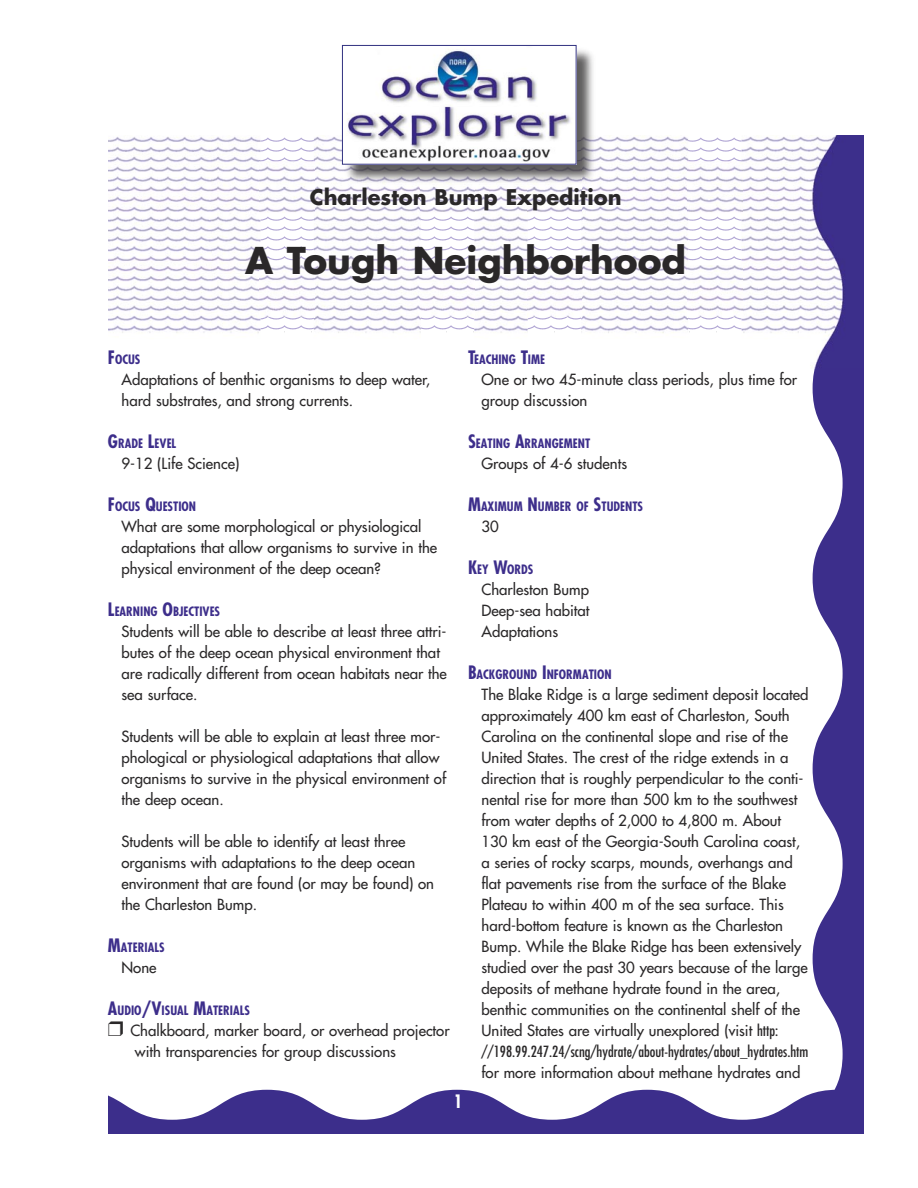
<style>
.page{position:relative;width:918px;height:1188px;background:#fff}
.page>*{position:absolute;margin:0;border:0;box-sizing:border-box;transform-origin:0 0}
.body_text_lists{font:700 36px "Futura";color:#2a2829}
.body_text_lists-2{font:700 21px "Futura";color:#2a2829}
.t1{font:700 condensed 18px "Futura";color:#fff}
.body_text_lists-3{font:15px/21px "Futura";color:#2a2829}
.Materials{font:15px/21px "Futura";color:#2a2829}
.Sub_head{font:700 condensed 12.6px "Futura";color:#3d2e8b}
.s1{font-size:18px}
.s2{font-stretch:condensed}
</style>
<div class="page">
<svg style="left:261px;top:256px;width:52px;height:4px"></svg>
<svg style="left:261px;top:246px;width:52px;height:4px"></svg>
<svg style="left:261px;top:217px;width:52px;height:23px"></svg>
<svg style="left:421px;top:256px;width:53px;height:4px"></svg>
<svg style="left:421px;top:246px;width:53px;height:4px"></svg>
<svg style="left:421px;top:217px;width:53px;height:23px"></svg>
<svg style="left:528px;top:256px;width:53px;height:4px"></svg>
<svg style="left:528px;top:246px;width:53px;height:4px"></svg>
<svg style="left:528px;top:217px;width:53px;height:23px"></svg>
<svg style="left:689px;top:256px;width:52px;height:4px"></svg>
<svg style="left:689px;top:246px;width:52px;height:4px"></svg>
<svg style="left:689px;top:217px;width:52px;height:23px"></svg>
<svg style="left:261px;top:137px;width:52px;height:24px"></svg>
<svg style="left:689px;top:137px;width:52px;height:24px"></svg>
<svg style="left:261px;top:318px;width:52px;height:14px"></svg>
<svg style="left:421px;top:318px;width:53px;height:14px"></svg>
<svg style="left:528px;top:318px;width:53px;height:14px"></svg>
<svg style="left:689px;top:318px;width:52px;height:14px"></svg>
<svg style="left:813px;top:369px;width:51px;height:721px;fill:#3c2e8b"></svg>
<svg style="left:108px;top:1090px;width:756px;height:44px"></svg>
<img style="left:108px;top:137px;width:153px;height:196px">
<img style="left:313px;top:135px;width:108px;height:198px">
<img style="left:474px;top:186px;width:54px;height:147px">
<img style="left:581px;top:136px;width:108px;height:197px">
<img style="left:741px;top:135px;width:123px;height:234px">
<img style="left:260px;top:161px;width:55px;height:52px">
<img style="left:420px;top:185px;width:55px;height:28px">
<img style="left:527px;top:185px;width:55px;height:28px">
<img style="left:688px;top:161px;width:54px;height:52px">
<img style="left:260px;top:265px;width:55px;height:53px">
<img style="left:420px;top:265px;width:55px;height:53px">
<img style="left:527px;top:265px;width:55px;height:53px">
<img style="left:688px;top:265px;width:54px;height:53px">
<div style="left:343px;top:46px;width:253px;height:139px;background:#2a2829;opacity:.75"></div>
<img style="left:344px;top:47px;width:231px;height:116px">
<div style="left:342px;top:45px;width:235px;height:120px;border:1px solid #313180"></div>
<p class="body_text_lists-2" style="left:310px;top:183px;width:313px">Charleston Bump Expedition</p>
<p class="body_text_lists" style="left:245px;top:236px;width:442px">A Tough Neighborhood</p>
<p class="Sub_head" style="left:108px;top:352px;width:34px"><span class="s1">F</span>OCUS</p>
<p class="body_text_lists-3" style="left:121px;top:369px;width:310px">Adaptations of benthic organisms to deep water, hard substrates, and strong currents.</p>
<p class="Sub_head" style="left:108px;top:436px;width:70px"><span class="s1">G</span>RADE <span class="s1">L</span>EVEL</p>
<p class="body_text_lists-3" style="left:121px;top:453px;width:119px">9-12 (Life Science)</p>
<p class="Sub_head" style="left:108px;top:499px;width:90px"><span class="s1">F</span>OCUS <span class="s1">Q</span>UESTION</p>
<p class="body_text_lists-3" style="left:121px;top:516px;width:317px">What are some morphological or physiological adaptations that allow organisms to survive in the physical environment of the deep ocean?</p>
<p class="Sub_head" style="left:108px;top:604px;width:114px"><span class="s1">L</span>EARNING <span class="s1">O</span>BJECTIVES</p>
<p class="body_text_lists-3" style="left:121px;top:621px;width:327px">Students will be able to describe at least three attri&shy;butes of the deep ocean physical environment that are radically different from ocean habitats near the sea surface.</p>
<p class="body_text_lists-3" style="left:121px;top:726px;width:326px">Students will be able to explain at least three mor&shy;phological or physiological adaptations that allow organisms to survive in the physical environment of the deep ocean.</p>
<p class="body_text_lists-3" style="left:121px;top:831px;width:314px">Students will be able to identify at least three organisms with adaptations to the deep ocean environment that are found (or may be found) on the Charleston Bump.</p>
<p class="Sub_head" style="left:108px;top:940px;width:58px"><span class="s1">M</span>ATERIALS</p>
<p class="body_text_lists-3" style="left:121px;top:957px;width:37px">None</p>
<p class="Sub_head" style="left:108px;top:1003px;width:144px"><span class="s1">A</span>UDIO<span class="s1">/V</span>ISUAL <span class="s1">M</span>ATERIALS</p>
<p class="Materials" style="left:135px;top:1020px;width:316px;text-indent:-5px">Chalkboard, marker board, or overhead projector with transparencies for group discussions</p>
<p class="t1" style="left:454px;top:1090px;width:10px">1</p>
<p class="Sub_head" style="left:468px;top:352px;width:79px"><span class="s1">T</span>EACHING <span class="s1">T</span>IME</p>
<p class="body_text_lists-3" style="left:482px;top:369px;width:317px">One or two 45-minute class periods, plus time for group discussion</p>
<p class="Sub_head" style="left:468px;top:436px;width:124px"><span class="s1">S</span>EATING <span class="s1">A</span>RRANGEMENT</p>
<p class="body_text_lists-3" style="left:482px;top:453px;width:147px">Groups of 4-6 students</p>
<p class="Sub_head" style="left:468px;top:499px;width:177px"><span class="s1">M</span>AXIMUM <span class="s1">N</span>UMBER OF <span class="s1">S</span>TUDENTS</p>
<p class="body_text_lists-3" style="left:482px;top:516px;width:19px">30</p>
<p class="Sub_head" style="left:468px;top:562px;width:67px"><span class="s1">K</span>EY <span class="s1">W</span>ORDS</p>
<p class="body_text_lists-3" style="left:482px;top:579px;width:109px">Charleston Bump</p>
<p class="body_text_lists-3" style="left:482px;top:600px;width:110px">Deep-sea habitat</p>
<p class="body_text_lists-3" style="left:482px;top:621px;width:78px">Adaptations</p>
<p class="Sub_head" style="left:468px;top:667px;width:145px"><span class="s1">B</span>ACKGROUND <span class="s1">I</span>NFORMATION</p>
<p class="body_text_lists-3" style="left:482px;top:684px;width:328px">The Blake Ridge is a large sediment deposit located approximately 400 km east of Charleston, South Carolina on the continental slope and rise of the United States. The crest of the ridge extends in a direction that is roughly perpendicular to the conti&shy;nental rise for more than 500 km to the southwest from water depths of 2,000 to 4,800 m. About 130 km east of the Georgia-South Carolina coast, a series of rocky scarps, mounds, overhangs and flat pavements rise from the surface of the Blake Plateau to within 400 m of the sea surface. This hard-bottom feature is known as the Charleston Bump. While the Blake Ridge has been extensively studied over the past 30 years because of the large deposits of methane hydrate found in the area, benthic communities on the continental shelf of the United States are virtually unexplored (visit <span class="s2">http: //198.99.247.24/scng/hydrate/about-hydrates/about_hydrates.htm </span>for more information about methane hydrates and</p>
</div>
